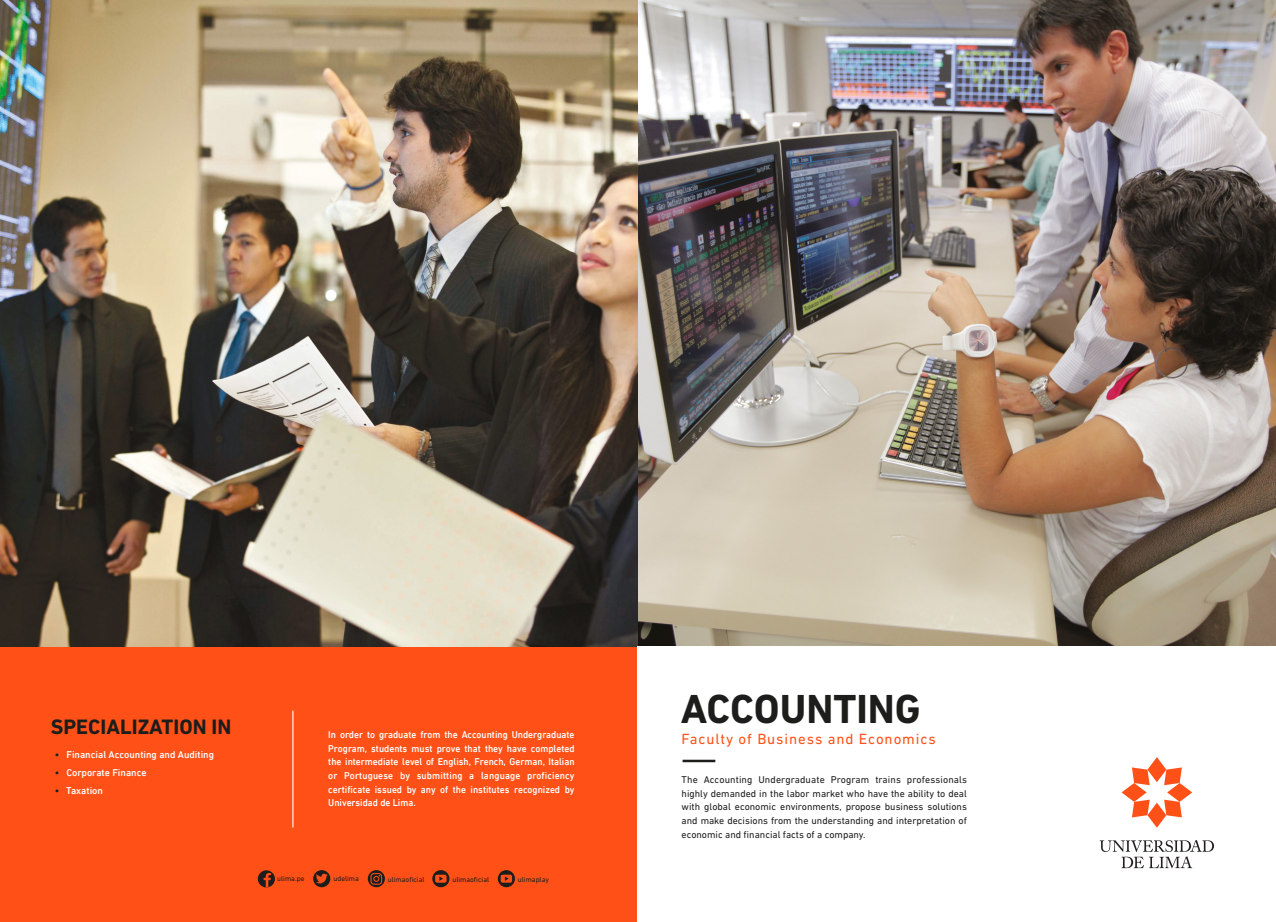
<style>
.page{position:relative;width:1276px;height:922px;background:#fff}
.page>*{position:absolute;margin:0;border:0;box-sizing:border-box;transform-origin:0 0}
.t1{font:700 41.25px "DIN Next LT Pro";color:#1d1d1b}
.t2{font:700 21.25px "DIN Next LT Pro";color:#1d1d1b}
.t3{font:15px "DIN Next LT Pro";letter-spacing:.06em;color:#ff5117}
.t4{font:500 10px/13.6px "DIN Next LT Pro";color:#fff;text-align:justify;scale:.95 1}
.t5{font:10px/13.8px "DIN Next LT Pro";color:#1d1d1b;text-align:justify}
.t6{font:500 10px "DIN Next LT Pro";color:#fff}
.t7{font:7.25px "DIN Next LT Pro";color:#1d1d1b}
.s1{color:#1d1d1b}
</style>
<div class="page">
<img style="left:0;top:0;width:1276px;height:646px">
<div style="left:0;top:646px;width:638px;height:275px;background:#ff5117"></div>
<div style="left:637px;top:646px;width:639px;height:275px;background:#fff"></div>
<hr style="left:293px;top:710px;width:1px;height:117px;background:#fff">
<svg style="left:1099px;top:840px;width:115px;height:28px"></svg>
<svg style="left:1121px;top:757px;width:71px;height:70px"></svg>
<svg style="left:313px;top:869px;width:17px;height:18px"></svg>
<svg style="left:368px;top:869px;width:17px;height:18px"></svg>
<svg style="left:432px;top:869px;width:17px;height:18px"></svg>
<svg style="left:316px;top:873px;width:12px;height:10px"></svg>
<svg style="left:435px;top:874px;width:11px;height:8px"></svg>
<svg style="left:498px;top:869px;width:17px;height:18px"></svg>
<svg style="left:501px;top:874px;width:11px;height:8px"></svg>
<div style="left:258px;top:870px;width:17px;height:17px;background:#1d1d1b;border-radius:50%"></div>
<svg style="left:264px;top:873px;width:7px;height:14px"></svg>
<svg style="left:370px;top:872px;width:12px;height:12px"></svg>
<hr style="left:682px;top:759px;width:33px;height:3px;background:#1d1d1b">
<h2 class="t2" style="left:51px;top:714px;width:182px">SPECIALIZATION IN</h2>
<p class="t6" style="left:55px;top:748px;width:161px"><span class="s1">•</span> Financial Accounting and Auditing</p>
<p class="t6" style="left:55px;top:766px;width:93px"><span class="s1">•</span> Corporate Finance</p>
<p class="t6" style="left:55px;top:785px;width:50px"><span class="s1">•</span> Taxation</p>
<p class="t4" style="left:328px;top:727px;width:261px">In order to graduate from the Accounting Undergraduate Program, students must prove that they have completed the intermediate level of English, French, German, Italian or Portuguese by submitting a language proficiency certificate issued by any of the institutes recognized by Universidad de Lima.</p>
<p class="t7" style="left:277px;top:874px;width:29px">ulima.pe</p>
<p class="t7" style="left:333px;top:874px;width:27px">udelima</p>
<p class="t7" style="left:388px;top:875px;width:38px">ulimaoficial</p>
<p class="t7" style="left:452px;top:875px;width:38px">ulimaoficial</p>
<p class="t7" style="left:518px;top:875px;width:32px">ulimaplay</p>
<h1 class="t1" style="left:681px;top:685px;width:241px">ACCOUNTING</h1>
<h3 class="t3" style="left:681px;top:729px;width:256px">Faculty of Business and Economics</h3>
<p class="t5" style="left:681px;top:772px;width:287px">The Accounting Undergraduate Program trains professionals highly demanded in the labor market who have the ability to deal with global economic environments, propose business solutions and make decisions from the understanding and interpretation of economic and financial facts of a company.</p>
</div>
